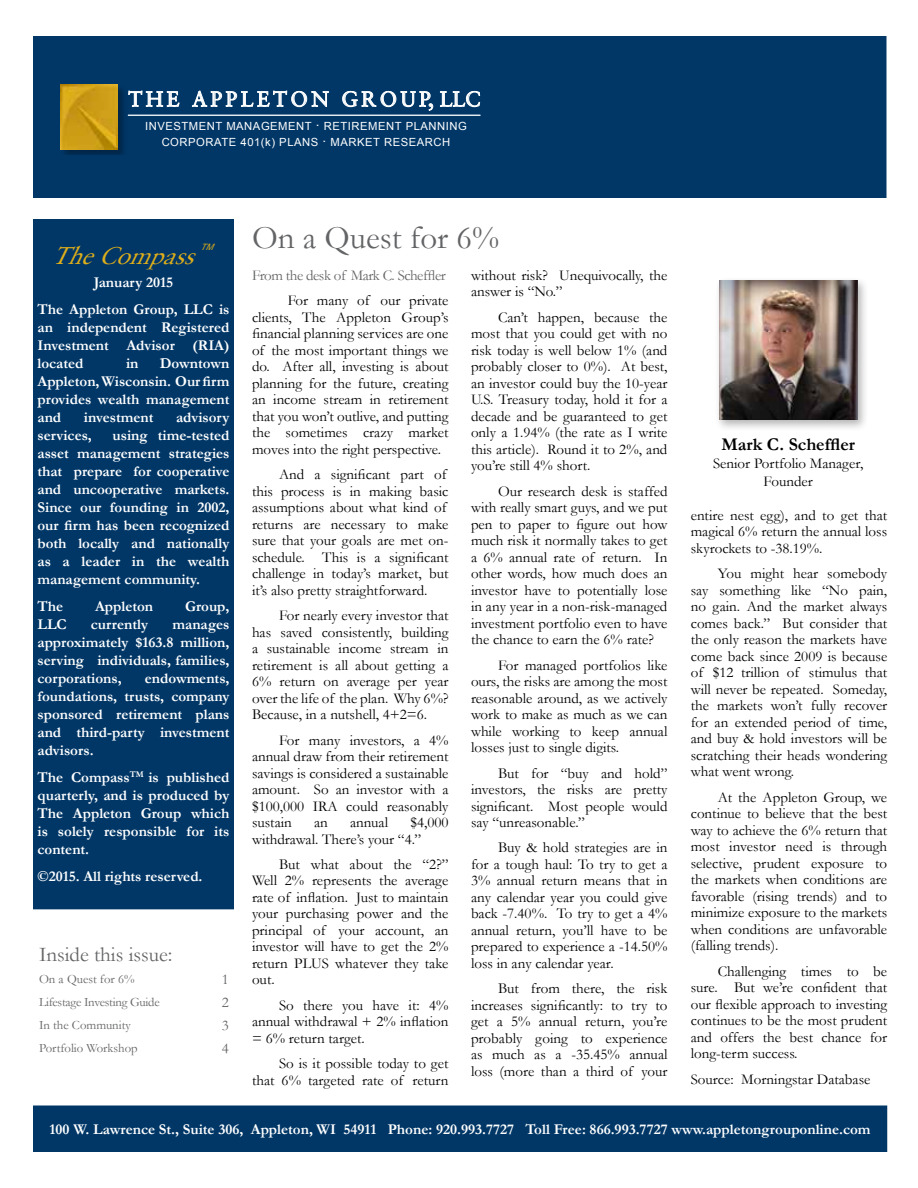
<style>
.page{position:relative;width:918px;height:1188px;background:#fff}
.page>*{position:absolute;margin:0;border:0;box-sizing:border-box;transform-origin:0 0}
.t1{font:33px "Garamond";color:#636466}
.t2{font:italic 24px "Sabon";color:#ddad1b}
.t3{font:21px "Sabon";letter-spacing:.165em;color:#fff}
.t4{font:21px "Garamond";color:#636466}
.t5{font:700 18px "Garamond";color:#000}
.t6{font:15px/16.5px "Garamond";color:#000;text-align:justify}
.t7{font:700 15px/18px "Garamond";color:#fff;text-align:justify}
.t8{font:15px "Garamond";letter-spacing:-.03em;color:#636466}
.t9{font:12.75px "Garamond";color:#636466}
.t10{font:12.75px "Garamond";letter-spacing:-.02em;color:#636466}
.t11{font:11.25px/16.2px "Arial";letter-spacing:.05em;color:#fff;text-align:center}
.t12{font:italic 8.7px "Arial";color:#ddad1b}
.s1{font-size:13.5px}
</style>
<div class="page">
<div style="left:34px;top:220px;width:199px;height:689px;background:#003767"></div>
<div style="left:33px;top:219px;width:201px;height:690px;border:2px solid #003767"></div>
<div style="left:33px;top:36px;width:853px;height:162px;background:#003767"></div>
<div style="left:34px;top:1106px;width:852px;height:45px;background:#003767"></div>
<div style="left:33px;top:1105px;width:854px;height:47px;border:2px solid #003767"></div>
<img style="left:60px;top:84px;width:69px;height:71px">
<img style="left:61px;top:85px;width:56px;height:64px">
<svg style="left:128px;top:91px;width:52px;height:16px"></svg>
<svg style="left:192px;top:91px;width:137px;height:16px"></svg>
<svg style="left:342px;top:91px;width:91px;height:20px"></svg>
<svg style="left:440px;top:91px;width:40px;height:16px"></svg>
<hr style="left:128px;top:115px;width:352px;height:1px;background:#fff">
<div style="left:714px;top:276px;width:154px;height:155px;background:#000;opacity:.3"></div>
<img style="left:719px;top:281px;width:138px;height:139px">
<h3 class="t3" style="left:128px;top:87px;width:354px">THE APPLETON GROUP, LLC</h3>
<p class="t11" style="left:145px;top:118px;width:323px">INVESTMENT MANAGEMENT <span class="s1">·</span> RETIREMENT PLANNING<br>CORPORATE 401(k) PLANS <span class="s1">·</span> MARKET RESEARCH</p>
<h2 class="t2" style="left:51px;top:241px;width:157px">TheCompass</h2>
<p class="t12" style="left:200px;top:241px;width:20px">TM</p>
<p class="t7" style="left:37px;top:269px;width:193px;line-height:27px;text-align:center">January 2015<br>The Appleton Group, LLC is</p>
<p class="t7" style="left:37px;top:318px;width:193px">an independent Registered Investment Advisor (RIA) located</p>
<p class="t7" style="left:37px;top:354px;width:194px;text-indent:122px">Downtown Appleton, Wisconsin. Our firm provides wealth management and</p>
<p class="t7" style="left:126px;top:354px;width:14px">in</p>
<p class="t7" style="left:84px;top:408px;width:71px">investment</p>
<p class="t7" style="left:176px;top:408px;width:55px">advisory</p>
<p class="t7" style="left:37px;top:426px;width:56px">services,</p>
<p class="t7" style="left:37px;top:426px;width:194px;text-indent:75px">using time-tested asset management strategies that prepare for cooperative and uncooperative markets.<br>Since our founding in 2002, our firm has been recognized both locally and nationally as a leader in the wealth management community.</p>
<p class="t7" style="left:37px;top:597px;width:27px">The</p>
<p class="t7" style="left:95px;top:597px;width:60px">Appleton</p>
<p class="t7" style="left:185px;top:597px;width:46px">Group,</p>
<p class="t7" style="left:37px;top:615px;width:31px">LLC</p>
<p class="t7" style="left:91px;top:615px;width:59px">currently</p>
<p class="t7" style="left:37px;top:615px;width:194px;text-indent:135px">manages approximately $163.8 million, serving individuals, families, corporations,</p>
<p class="t7" style="left:37px;top:669px;width:194px;text-indent:107px">endowments, foundations, trusts, company sponsored retirement plans and third-party investment advisors.</p>
<p class="t7" style="left:37px;top:768px;width:194px">The Compass<sup>TM</sup> is published quarterly, and is produced by The Appleton Group which is solely responsible for its content.</p>
<p class="t7" style="left:37px;top:867px;width:167px">©2015. All rights reserved.</p>
<h3 class="t4" style="left:39px;top:941px;width:135px">Inside this issue:</h3>
<p class="t9" style="left:39px;top:970px;width:97px">On a Quest for 6%</p>
<p class="t8" style="left:222px;top:969px;width:9px">1</p>
<p class="t10" style="left:39px;top:994px;width:122px">Lifestage Investing Guide</p>
<p class="t8" style="left:222px;top:992px;width:9px">2</p>
<p class="t9" style="left:39px;top:1017px;width:93px">In the Community</p>
<p class="t8" style="left:222px;top:1015px;width:9px">3</p>
<p class="t9" style="left:39px;top:1040px;width:100px">Portfolio Workshop</p>
<p class="t8" style="left:222px;top:1038px;width:9px">4</p>
<h1 class="t1" style="left:252px;top:216px;width:249px">On a Quest for 6%</h1>
<p class="t8" style="left:252px;top:265px;width:195px">From the desk of Mark C. Scheffler</p>
<p class="t6" style="left:252px;top:292px;width:198px;text-indent:36px">For many of our private clients, The Appleton Group’s financial planning services are one of the most important things we do. After all, investing is about planning for the future, creating an income stream in retirement that you won’t outlive, and putting the sometimes crazy market moves into the right perspective.</p>
<p class="t6" style="left:252px;top:466px;width:198px;text-align:left;text-indent:27px">And a significant part of this process is in making basic assumptions about what kind of returns are necessary to make sure that your goals are met on&shy;schedule. This is a significant challenge in today’s market, but it’s also pretty straightforward.</p>
<p class="t6" style="left:252px;top:607px;width:198px;text-indent:27px">For nearly every investor that has saved consistently, building a sustainable income stream in retirement is all about getting a 6% return on average per year over the life of the plan. Why 6%?<br>Because, in a nutshell, 4+2=6.</p>
<p class="t6" style="left:252px;top:731px;width:198px;text-indent:27px">For many investors, a 4% annual draw from their retirement savings is considered a sustainable amount. So an investor with a $100,000 IRA could reasonably sustain</p>
<p class="t6" style="left:252px;top:814px;width:198px;text-indent:158px">$4,000 withdrawal. There’s your “4.”</p>
<p class="t6" style="left:252px;top:856px;width:198px;text-indent:27px">But what about the “2?” Well 2% represents the average rate of inflation. Just to maintain your purchasing power and the principal of your account, an investor will have to get the 2% return PLUS whatever they take out.</p>
<p class="t6" style="left:252px;top:997px;width:198px;text-indent:27px">So there you have it: 4% annual withdrawal + 2% inflation = 6% return target.</p>
<p class="t6" style="left:252px;top:1055px;width:198px;text-align:right">So is it possible today to get<br>that 6% targeted rate of return</p>
<p class="t6" style="left:314px;top:814px;width:15px">an</p>
<p class="t6" style="left:350px;top:814px;width:40px">annual</p>
<p class="t6" style="left:471px;top:266px;width:198px">without risk? Unequivocally, the answer is “No.”</p>
<p class="t6" style="left:471px;top:308px;width:198px;text-indent:27px">Can’t happen, because the most that you could get with no risk today is well below 1% (and probably closer to 0%). At best, an investor could buy the 10-year U.S. Treasury today, hold it for a decade and be guaranteed to get only a 1.94% (the rate as I write this article). Round it to 2%, and you’re still 4% short.</p>
<p class="t6" style="left:471px;top:482px;width:198px;text-indent:27px">Our research desk is staffed with really smart guys, and we put pen to paper to figure out how much risk it normally takes to get a 6% annual rate of return. In other words, how much does an investor have to potentially lose in any year in a non-risk-managed investment portfolio even to have the chance to earn the 6% rate?</p>
<p class="t6" style="left:471px;top:656px;width:198px;text-indent:27px">For managed portfolios like ours, the risks are among the most reasonable around, as we actively work to make as much as we can while working to keep annual losses just to single digits.</p>
<p class="t6" style="left:471px;top:764px;width:198px;text-indent:27px">But for “buy and hold” investors, the risks are pretty significant. Most people would say “unreasonable.”</p>
<p class="t6" style="left:471px;top:839px;width:198px;text-indent:27px">Buy &amp; hold strategies are in for a tough haul: To try to get a 3% annual return means that in any calendar year you could give back -7.40%. To try to get a 4% annual return, you’ll have to be prepared to experience a -14.50% loss in any calendar year.</p>
<p class="t6" style="left:471px;top:980px;width:198px;text-indent:27px">But from there, the risk increases significantly: to try to get a 5% annual return, you’re probably going to experience as much as a -35.45% annual loss (more than a third of your</p>
<p class="t5" style="left:721px;top:432px;width:135px">Mark C. Scheffler</p>
<p class="t6" style="left:713px;top:454px;width:152px;line-height:18px;text-align:center">Senior Portfolio Manager,<br>Founder</p>
<p class="t6" style="left:691px;top:507px;width:198px">entire nest egg), and to get that magical 6% return the annual loss skyrockets to -38.19%.</p>
<p class="t6" style="left:691px;top:565px;width:198px;text-indent:27px">You might hear somebody say something like “No pain, no gain. And the market always comes back.” But consider that the only reason the markets have come back since 2009 is because of $12 trillion of stimulus that will never be repeated. Someday, the markets won’t fully recover for an extended period of time, and buy &amp; hold investors will be scratching their heads wondering what went wrong.</p>
<p class="t6" style="left:691px;top:788px;width:198px;text-indent:27px">At the Appleton Group, we continue to believe that the best way to achieve the 6% return that most investor need is through selective, prudent exposure to the markets when conditions are favorable (rising trends) and to minimize exposure to the markets when conditions are unfavorable (falling trends).</p>
<p class="t6" style="left:691px;top:962px;width:198px;text-indent:27px">Challenging times to be sure. But we’re confident that our flexible approach to investing continues to be the most prudent and offers the best chance for long-term success.</p>
<p class="t6" style="left:691px;top:1070px;width:181px">Source: Morningstar Database</p>
<p class="t7" style="left:50px;top:1120px;width:822px">100 W. Lawrence St., Suite 306, Appleton, WI 54911 Phone: 920.993.7727 Toll Free: 866.993.7727 www.appletongrouponline.com</p>
</div>
